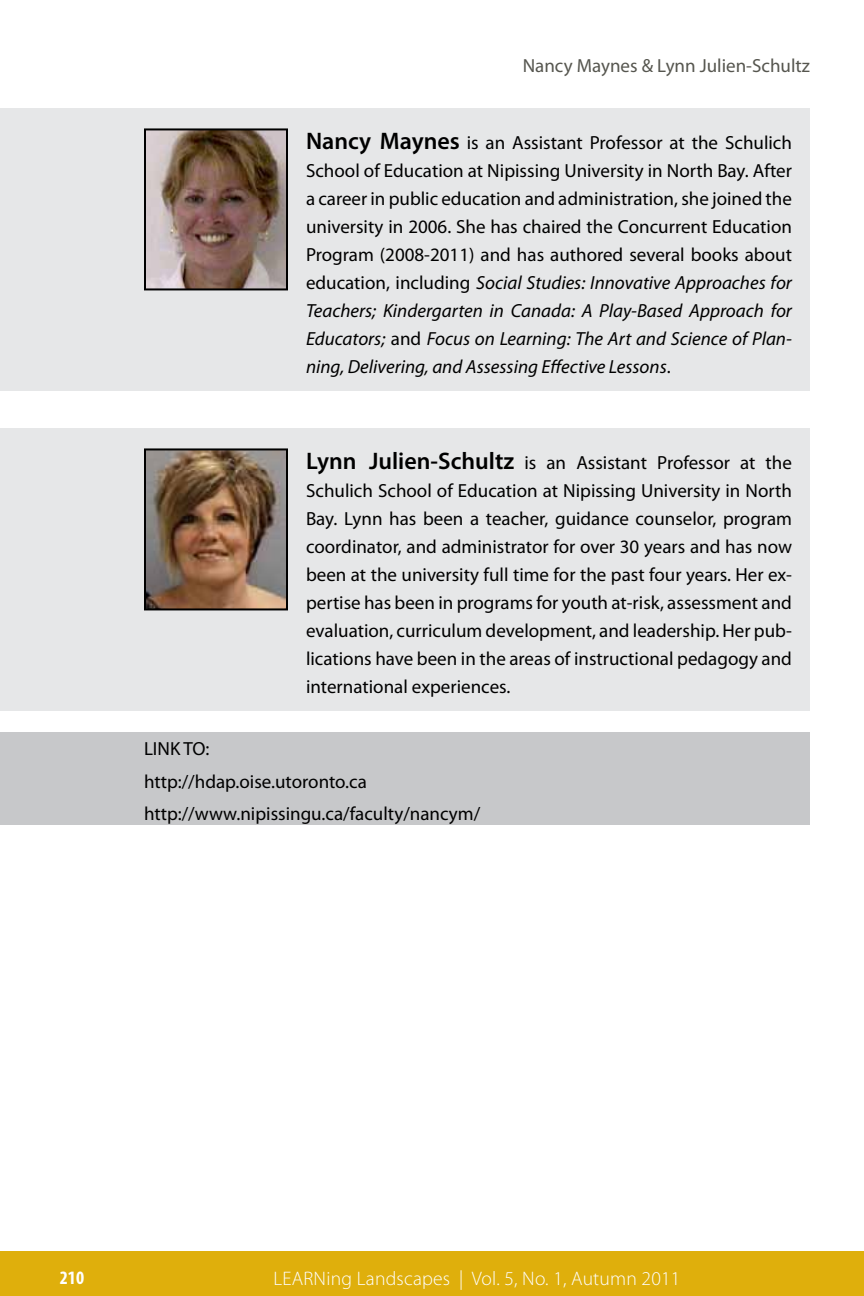
<style>
.page{position:relative;width:864px;height:1296px;background:#fff}
.page>*{position:absolute;margin:0;border:0;box-sizing:border-box;transform-origin:0 0}
.t1{font:300 19.6px "Myriad Pro";letter-spacing:.01em;color:#fff}
.t2{font:19px/28px "Myriad Pro";color:#000;text-align:justify}
.t3{font:19px "Myriad Pro";color:#56564f}
.t4{font:700 condensed 19px "Myriad Pro";color:#fff}
.s1{font-weight:600;font-size:24px}
.s2{font-style:italic}
</style>
<div class="page">
<div style="left:0;top:1251px;width:864px;height:45px;background:#dfaf0c"></div>
<div style="left:0;top:108px;width:810px;height:282px;background:#e6e7e8"></div>
<div style="left:0;top:428px;width:810px;height:282px;background:#e6e7e8"></div>
<img style="left:147px;top:131px;width:138px;height:156px">
<div style="left:144px;top:128px;width:144px;height:162px;border:2px solid #000"></div>
<img style="left:147px;top:451px;width:138px;height:156px">
<div style="left:144px;top:448px;width:144px;height:162px;border:2px solid #000"></div>
<div style="left:0;top:732px;width:810px;height:93px;background:#c7c8ca"></div>
<p class="t3" style="left:523px;top:54px;width:289px">Nancy Maynes &amp; Lynn Julien-Schultz</p>
<p class="t2" style="left:306px;top:128px;width:488px"><span class="s1">Nancy Maynes</span> is an Assistant Professor at the Schulich School of Education at Nipissing University in North Bay. After a career in public education and administration, she joined the university in 2006. She has chaired the Concurrent Education Program (2008-2011) and has authored several books about education, including <span class="s2">Social Studies: Innovative Approaches for Teachers; Kindergarten in Canada: A Play-Based Approach for Educators;</span> and <span class="s2">Focus on Learning: The Art and Science of Plan&shy;ning, Delivering, and Assessing Effective Lessons</span>.</p>
<p class="t2" style="left:306px;top:448px;width:488px"><span class="s1">Lynn Julien-Schultz</span> is an Assistant Professor at the Schulich School of Education at Nipissing University in North Bay. Lynn has been a teacher, guidance counselor, program coordinator, and administrator for over 30 years and has now been at the university full time for the past four years. Her ex&shy;pertise has been in programs for youth at-risk, assessment and evaluation, curriculum development, and leadership. Her pub&shy;lications have been in the areas of instructional pedagogy and international experiences.</p>
<p class="t2" style="left:144px;top:732px;width:338px;line-height:32.4px;text-align:left">LINK TO:<br>http://hdap.oise.utoronto.ca http://www.nipissingu.ca/faculty/nancym/</p>
<p class="t4" style="left:60px;top:1266px;width:26px">210</p>
<p class="t1" style="left:274px;top:1267px;width:408px">LEARNing Landscapes | Vol. 5, No. 1, Autumn 2011</p>
</div>
